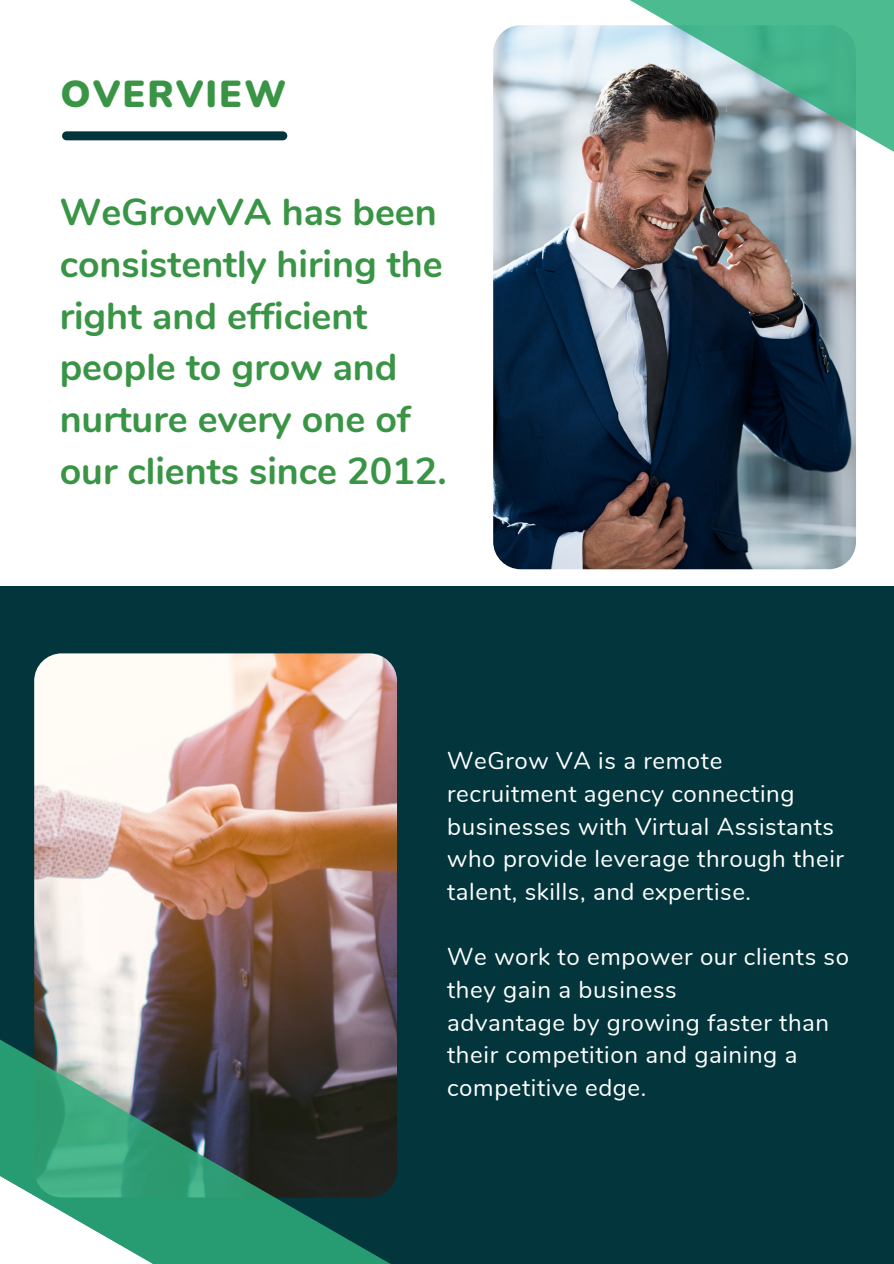
<style>
.page{position:relative;width:894px;height:1264px;background:#fff}
.page>*{position:absolute;margin:0;border:0;box-sizing:border-box;transform-origin:0 0}
.t1{font:700 37.5px/51.8px "Nunito";color:#399545}
.t2{font:900 37.5px "Nunito";letter-spacing:.05em;color:#399545}
.t3{font:24px/32.7px "Nunito";letter-spacing:.025em;color:#fff}
</style>
<div class="page">
<img style="left:493px;top:25px;width:362px;height:544px;border-radius:28px">
<div style="left:0;top:586px;width:893px;height:677px;background:#02353c"></div>
<div style="left:66px;top:131px;width:217px;height:9px;background:#02353c"></div>
<img style="left:34px;top:653px;width:363px;height:544px;border-radius:28px">
<img style="left:0;top:798px;width:397px;height:465px">
<svg style="left:597px;top:0;width:296px;height:178px;background:#7fa89a"></svg>
<p class="t2" style="left:61px;top:69px;width:227px">OVERVIEW</p>
<p class="t1" style="left:60px;top:187px;width:388px">WeGrowVA has been consistently hiring the right and efficient people to grow and nurture every one of our clients since 2012.</p>
<p class="t3" style="left:447px;top:745px;width:398px">WeGrow VA is a remote recruitment agency connecting businesses with Virtual Assistants who provide leverage through their talent, skills, and expertise.</p>
<p class="t3" style="left:447px;top:941px;width:403px">We work to empower our clients so they gain a business</p>
<p class="t3" style="left:447px;top:1006px;width:383px">advantage by growing faster than their competition and gaining a competitive edge.</p>
</div>
